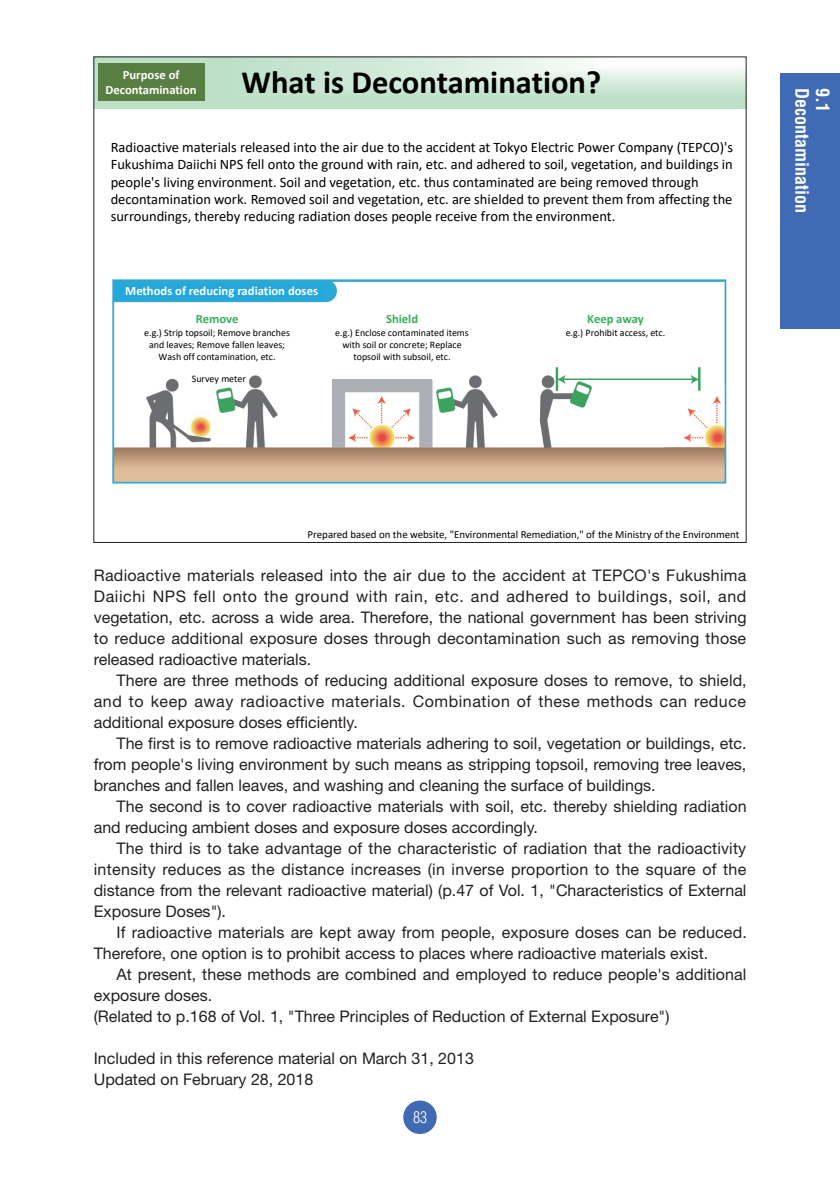
<style>
.page{position:relative;width:840px;height:1191px;background:#fff}
.page>*{position:absolute;margin:0;border:0;box-sizing:border-box;transform-origin:0 0}
.t1{font:700 32.6px "Calibri";color:#000}
.t2{font:700 condensed 18px "Helvetica";color:#fff}
.t3{font:16px/21px "Helvetica Neue";color:#231f20;text-align:justify}
.t4{font:300 condensed 16px "Helvetica";color:#fff}
.t5{font:14.4px/17.4px "Calibri";color:#000}
.t6{font:700 12.6px/15.2px "Calibri";color:#fff;text-align:center}
.t7{font:700 12.6px "Calibri";color:#3aae5f}
.t8{font:10.8px "Calibri";color:#000}
.t9{font:10px/12px "Calibri";color:#000;text-align:center}
</style>
<div class="page">
<div style="left:403px;top:1100px;width:33px;height:34px;background:#406ab4;border-radius:50%"></div>
<div style="left:780px;top:74px;width:59px;height:255px;background:#406ab4"></div>
<img style="left:96px;top:59px;width:648px;height:49px">
<img style="left:112px;top:279px;width:615px;height:205px">
<div style="left:98px;top:63px;width:106px;height:38px;background:#587e42"></div>
<svg style="left:337px;top:305px;width:155px;height:57px"></svg>
<svg style="left:555px;top:304px;width:127px;height:48px"></svg>
<svg style="left:126px;top:304px;width:176px;height:80px"></svg>
<div style="left:117px;top:284px;width:208px;height:16px;background:#23a8de"></div>
<p class="t6" style="left:105px;top:67px;width:93px">Purpose of<br>Decontamination</p>
<p class="t1" style="left:241px;top:59px;width:361px">What is Decontamination?</p>
<p class="t5" style="left:111px;top:138px;width:623px">Radioactive materials released into the air due to the accident at Tokyo Electric Power Company (TEPCO)'s Fukushima Daiichi NPS fell onto the ground with rain, etc. and adhered to soil, vegetation, and buildings in people's living environment. Soil and vegetation, etc. thus contaminated are being removed through decontamination work. Removed soil and vegetation, etc. are shielded to prevent them from affecting the surroundings, thereby reducing radiation doses people receive from the environment.</p>
<p class="t6" style="left:125px;top:283px;width:194px">Methods of reducing radiation doses</p>
<p class="t7" style="left:196px;top:310px;width:44px">Remove</p>
<p class="t9" style="left:144px;top:326px;width:147px">e.g.) Strip topsoil; Remove branches and leaves; Remove fallen leaves;<br>Wash off contamination, etc.</p>
<p class="t9" style="left:192px;top:373px;width:56px">Survey meter</p>
<p class="t7" style="left:386px;top:310px;width:34px">Shield</p>
<p class="t9" style="left:335px;top:326px;width:135px">e.g.) Enclose contaminated items with soil or concrete; Replace topsoil with subsoil, etc.</p>
<p class="t7" style="left:587px;top:310px;width:58px">Keep away</p>
<p class="t9" style="left:565px;top:326px;width:101px">e.g.) Prohibit access, etc.</p>
<p class="t2" style="left:812px;top:88px;width:127px;rotate:90deg">Decontamination</p>
<p class="t2" style="left:833px;top:88px;width:25px;rotate:90deg">9.1</p>
<p class="t8" style="left:307px;top:527px;width:433px">Prepared based on the website, "Environmental Remediation," of the Ministry of the Environment</p>
<p class="t3" style="left:94px;top:564px;width:654px">Radioactive materials released into the air due to the accident at TEPCO's Fukushima Daiichi NPS fell onto the ground with rain, etc. and adhered to buildings, soil, and vegetation, etc. across a wide area. Therefore, the national government has been striving to reduce additional exposure doses through decontamination such as removing those released radioactive materials.</p>
<p class="t3" style="left:94px;top:669px;width:654px;text-indent:23px">There are three methods of reducing additional exposure doses to remove, to shield, and to keep away radioactive materials. Combination of these methods can reduce additional exposure doses efficiently.</p>
<p class="t3" style="left:94px;top:732px;width:653px;text-indent:23px">The first is to remove radioactive materials adhering to soil, vegetation or buildings, etc. from people's living environment by such means as stripping topsoil, removing tree leaves, branches and fallen leaves, and washing and cleaning the surface of buildings.</p>
<p class="t3" style="left:94px;top:795px;width:654px;text-indent:23px">The second is to cover radioactive materials with soil, etc. thereby shielding radiation and reducing ambient doses and exposure doses accordingly.</p>
<p class="t3" style="left:94px;top:837px;width:653px;text-indent:23px">The third is to take advantage of the characteristic of radiation that the radioactivity intensity reduces as the distance increases (in inverse proportion to the square of the distance from the relevant radioactive material) (p.47 of Vol. 1, "Characteristics of External Exposure Doses").</p>
<p class="t3" style="left:94px;top:921px;width:654px;text-indent:23px">If radioactive materials are kept away from people, exposure doses can be reduced.<br>Therefore, one option is to prohibit access to places where radioactive materials exist.</p>
<p class="t3" style="left:94px;top:963px;width:653px;text-indent:23px">At present, these methods are combined and employed to reduce people's additional exposure doses.</p>
<p class="t3" style="left:94px;top:1005px;width:577px">(Related to p.168 of Vol. 1, "Three Principles of Reduction of External Exposure")</p>
<p class="t3" style="left:94px;top:1047px;width:381px">Included in this reference material on March 31, 2013</p>
<p class="t3" style="left:94px;top:1068px;width:221px">Updated on February 28, 2018</p>
<p class="t4" style="left:413px;top:1107px;width:16px">83</p>
</div>
